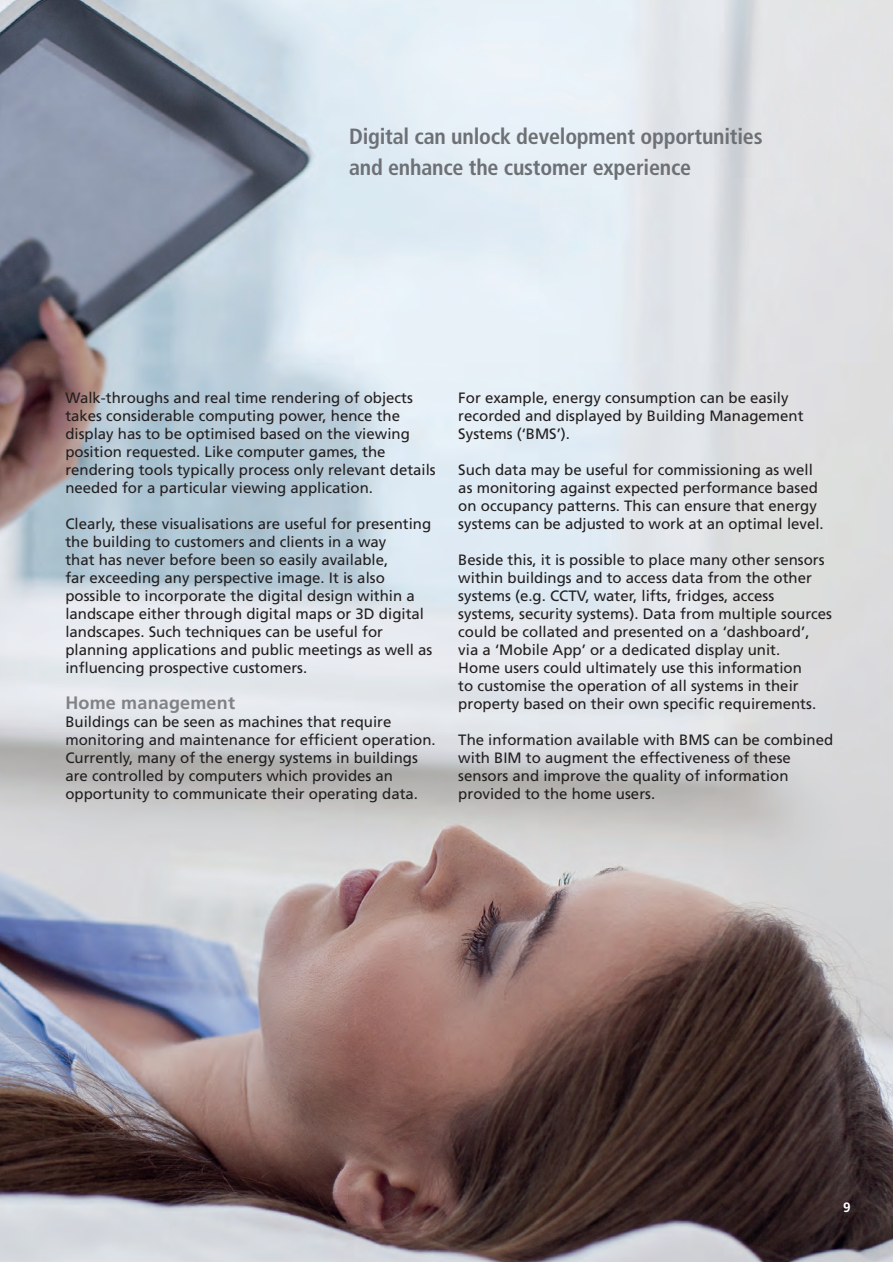
<style>
.page{position:relative;width:893px;height:1262px;background:#fff}
.page>*{position:absolute;margin:0;border:0;box-sizing:border-box;transform-origin:0 0}
.t1{font:700 condensed 22.05px/31.8px "Frutiger";letter-spacing:-.01em;color:#6d7175}
.t2{font:700 18px "Frutiger";letter-spacing:.01em;color:#808285}
.t3{font:15px/18px "Frutiger";color:#231f20}
.t4{font:700 13.5px "Frutiger";color:#fff}
</style>
<div class="page">
<img style="left:0;top:0;width:892px;height:1261px">
<h1 class="t1" style="left:349px;top:120px;width:415px">Digital can unlock development opportunities and enhance the customer experience</h1>
<p class="t3" style="left:65px;top:389px;width:372px">Walk-throughs and real time rendering of objects takes considerable computing power, hence the display has to be optimised based on the viewing position requested. Like computer games, the rendering tools typically process only relevant details needed for a particular viewing application.</p>
<p class="t3" style="left:65px;top:515px;width:368px">Clearly, these visualisations are useful for presenting the building to customers and clients in a way<br>that has never before been so easily available,<br>far exceeding any perspective image. It is also possible to incorporate the digital design within a landscape either through digital maps or 3D digital landscapes. Such techniques can be useful for planning applications and public meetings as well as influencing prospective customers.</p>
<p class="t2" style="left:65px;top:692px;width:171px">Home management</p>
<p class="t3" style="left:65px;top:713px;width:372px">Buildings can be seen as machines that require monitoring and maintenance for efficient operation.<br>Currently, many of the energy systems in buildings are controlled by computers which provides an opportunity to communicate their operating data.</p>
<p class="t3" style="left:458px;top:389px;width:347px">For example, energy consumption can be easily recorded and displayed by Building Management<br>Systems (‘BMS’).</p>
<p class="t3" style="left:458px;top:461px;width:367px">Such data may be useful for commissioning as well as monitoring against expected performance based on occupancy patterns. This can ensure that energy systems can be adjusted to work at an optimal level.</p>
<p class="t3" style="left:458px;top:551px;width:375px">Beside this, it is possible to place many other sensors within buildings and to access data from the other systems (e.g. CCTV, water, lifts, fridges, access systems, security systems). Data from multiple sources could be collated and presented on a ‘dashboard’, via a ‘Mobile App’ or a dedicated display unit.<br>Home users could ultimately use this information<br>to customise the operation of all systems in their property based on their own specific requirements.</p>
<p class="t3" style="left:458px;top:731px;width:376px">The information available with BMS can be combined with BIM to augment the effectiveness of these sensors and improve the quality of information provided to the home users.</p>
<p class="t4" style="left:843px;top:1199px;width:9px">9</p>
</div>
